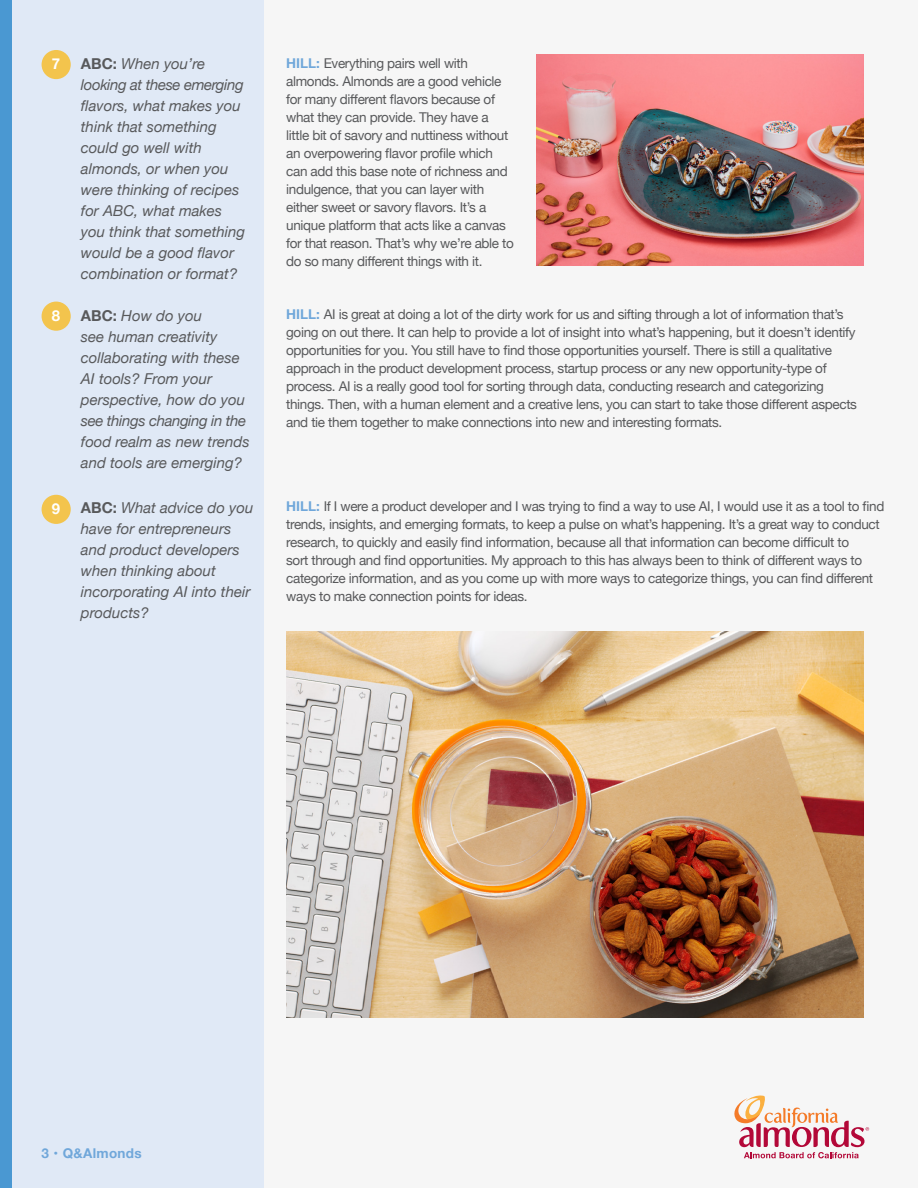
<style>
.page{position:relative;width:918px;height:1188px;background:#fff}
.page>*{position:absolute;margin:0;border:0;box-sizing:border-box;transform-origin:0 0}
.t1{font:italic 15px/21px "Helvetica Neue";color:#58595b}
.t2{font:700 15px "Helvetica Neue";color:#fff}
.t3{font:13.5px/18px "Helvetica Neue";letter-spacing:-.025em;color:#58595b}
.t4{font:700 13.5px "Helvetica Neue";letter-spacing:.025em;color:#70a7da}
.s1{font-weight:700;font-style:normal}
.s2{font-weight:700;color:#70a7da}
</style>
<div class="page">
<div style="left:263px;top:0;width:655px;height:1188px;background:#f6f6f6"></div>
<div style="left:0;top:0;width:263px;height:1188px;background:#e0e9f6"></div>
<img style="left:537px;top:54px;width:327px;height:212px">
<img style="left:286px;top:632px;width:578px;height:386px">
<div style="left:0;top:0;width:12px;height:1188px;background:#4a98d2"></div>
<div style="left:42px;top:50px;width:29px;height:29px;background:#f3c44d;border-radius:50%"></div>
<div style="left:42px;top:302px;width:29px;height:29px;background:#f3c44d;border-radius:50%"></div>
<div style="left:42px;top:495px;width:29px;height:29px;background:#f3c44d;border-radius:50%"></div>
<svg style="left:734px;top:1095px;width:135px;height:63px"></svg>
<p class="t2" style="left:52px;top:52px;width:10px">7</p>
<p class="t2" style="left:52px;top:303px;width:10px">8</p>
<p class="t2" style="left:52px;top:497px;width:10px">9</p>
<p class="t1" style="left:81px;top:54px;width:166px"><span class="s1">ABC:</span> When you’re looking at these emerging flavors, what makes you think that something could go well with almonds, or when you were thinking of recipes for ABC, what makes you think that something would be a good flavor combination or format?</p>
<p class="t1" style="left:81px;top:306px;width:170px"><span class="s1">ABC:</span> How do you<br>see human creativity collaborating with these<br>AI tools? From your perspective, how do you see things changing in the food realm as new trends and tools are emerging?</p>
<p class="t1" style="left:81px;top:498px;width:174px"><span class="s1">ABC:</span> What advice do you have for entrepreneurs and product developers when thinking about incorporating AI into their products?</p>
<p class="t3" style="left:286px;top:55px;width:229px"><span class="s2">HILL:</span> Everything pairs well with almonds. Almonds are a good vehicle for many different flavors because of what they can provide. They have a little bit of savory and nuttiness without an overpowering flavor profile which can add this base note of richness and indulgence, that you can layer with either sweet or savory flavors. It’s a unique platform that acts like a canvas for that reason. That’s why we’re able to do so many different things with it.</p>
<p class="t3" style="left:286px;top:306px;width:572px"><span class="s2">HILL:</span> AI is great at doing a lot of the dirty work for us and sifting through a lot of information that’s going on out there. It can help to provide a lot of insight into what’s happening, but it doesn’t identify opportunities for you. You still have to find those opportunities yourself. There is still a qualitative approach in the product development process, startup process or any new opportunity-type of process. AI is a really good tool for sorting through data, conducting research and categorizing things. Then, with a human element and a creative lens, you can start to take those different aspects and tie them together to make connections into new and interesting formats.</p>
<p class="t3" style="left:286px;top:498px;width:600px"><span class="s2">HILL:</span> If I were a product developer and I was trying to find a way to use AI, I would use it as a tool to find trends, insights, and emerging formats, to keep a pulse on what’s happening. It’s a great way to conduct research, to quickly and easily find information, because all that information can become difficult to<br>sort through and find opportunities. My approach to this has always been to think of different ways to categorize information, and as you come up with more ways to categorize things, you can find different ways to make connection points for ideas.</p>
<p class="t4" style="left:42px;top:1143px;width:102px">3 • Q&amp;Almonds</p>
</div>
